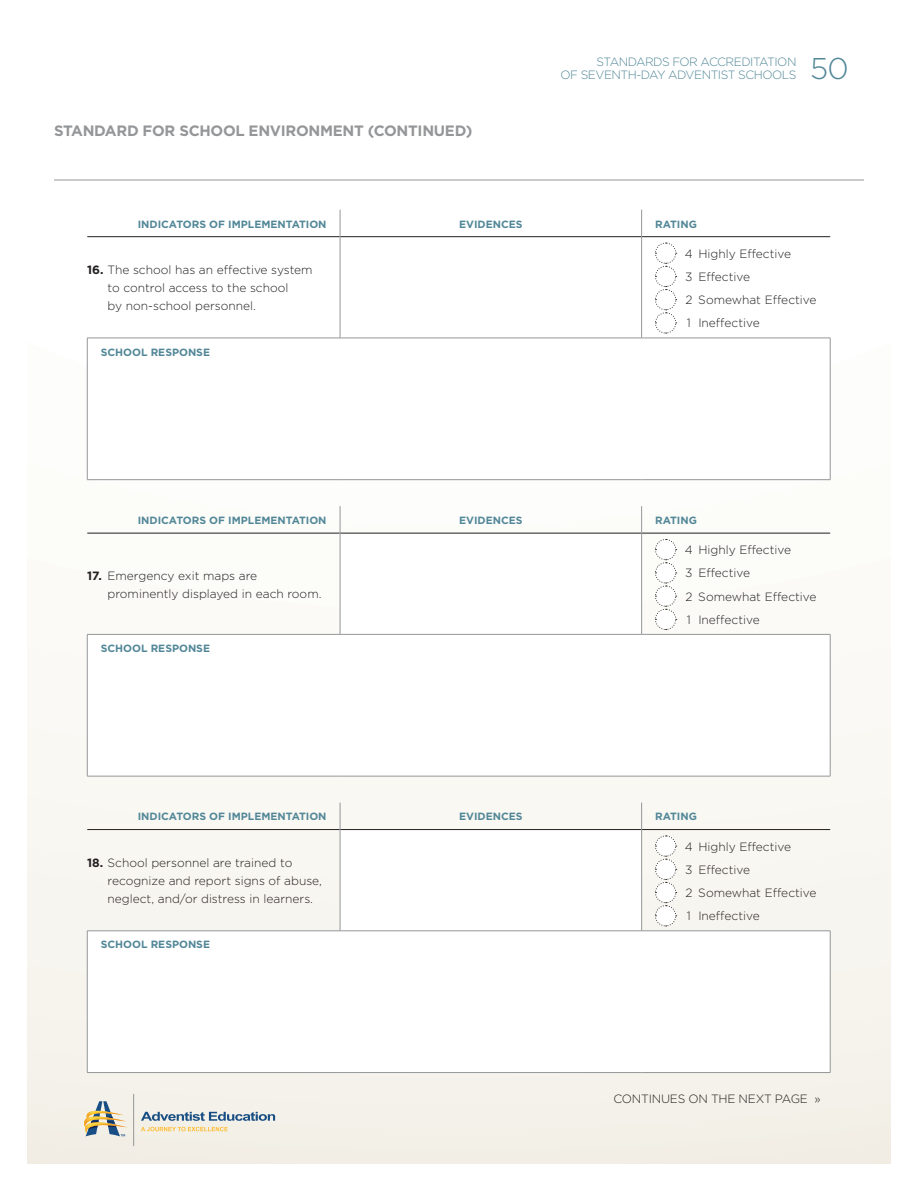
<style>
.page{position:relative;width:918px;height:1188px;background:#fff}
.page>*{position:absolute;margin:0;border:0;box-sizing:border-box;transform-origin:0 0}
.t1{font:300 30px "Gotham";color:#528798}
.t2{font:700 15px "Gotham";letter-spacing:-.02em;color:#949698}
.t3{font:300 12px/23.2px "Gotham";color:#231f20}
.t4{font:300 12px/13.5px "Gotham";letter-spacing:-.04em;color:#528798;text-align:right}
.t5{font:300 12px "Gotham";letter-spacing:-.02em;color:#231f20}
.t6{font:700 10.5px "Gotham";color:#528798}
.s1{font-weight:700}
</style>
<div class="page">
<div style="left:27px;top:29px;width:864px;height:1134px;background:linear-gradient(to bottom,#fff,#f4f2e9)"></div>
<hr style="left:133px;top:1094px;width:1px;height:52px;background:#949698">
<svg style="left:141px;top:1127px;width:87px;height:4px"></svg>
<svg style="left:141px;top:1112px;width:134px;height:9px"></svg>
<svg style="left:82px;top:1101px;width:46px;height:35px"></svg>
<img style="left:82px;top:1109px;width:46px;height:24px">
<hr style="left:54px;top:180px;width:810px;height:1px;background:#949698">
<svg style="left:87px;top:237px;width:743px;height:242px"></svg>
<hr style="left:87px;top:338px;width:253px;height:1px;background:#949698">
<hr style="left:87px;top:338px;width:1px;height:141px;background:#949698">
<hr style="left:340px;top:338px;width:302px;height:1px;background:#949698">
<hr style="left:642px;top:338px;width:188px;height:1px;background:#949698">
<hr style="left:87px;top:479px;width:253px;height:1px;background:#949698">
<hr style="left:340px;top:479px;width:302px;height:1px;background:#949698">
<hr style="left:642px;top:479px;width:188px;height:1px;background:#949698">
<hr style="left:87px;top:236px;width:253px;height:1px;background:#231f20">
<hr style="left:340px;top:236px;width:301px;height:1px;background:#231f20">
<hr style="left:642px;top:236px;width:188px;height:1px;background:#231f20">
<svg style="left:340px;top:210px;width:1px;height:27px"></svg>
<svg style="left:641px;top:210px;width:1px;height:27px"></svg>
<hr style="left:340px;top:237px;width:1px;height:101px;background:#949698">
<hr style="left:641px;top:237px;width:1px;height:101px;background:#949698">
<hr style="left:830px;top:338px;width:1px;height:141px;background:#949698">
<svg style="left:655px;top:242px;width:22px;height:92px"></svg>
<svg style="left:87px;top:534px;width:743px;height:242px"></svg>
<hr style="left:87px;top:634px;width:253px;height:1px;background:#949698">
<hr style="left:87px;top:635px;width:1px;height:141px;background:#949698">
<hr style="left:340px;top:634px;width:302px;height:1px;background:#949698">
<hr style="left:642px;top:634px;width:188px;height:1px;background:#949698">
<hr style="left:87px;top:776px;width:253px;height:1px;background:#949698">
<hr style="left:340px;top:776px;width:302px;height:1px;background:#949698">
<hr style="left:642px;top:776px;width:188px;height:1px;background:#949698">
<hr style="left:87px;top:533px;width:253px;height:1px;background:#231f20">
<hr style="left:340px;top:533px;width:301px;height:1px;background:#231f20">
<hr style="left:642px;top:533px;width:188px;height:1px;background:#231f20">
<svg style="left:340px;top:506px;width:1px;height:27px"></svg>
<svg style="left:641px;top:506px;width:1px;height:27px"></svg>
<hr style="left:340px;top:533px;width:1px;height:101px;background:#949698">
<hr style="left:641px;top:533px;width:1px;height:101px;background:#949698">
<hr style="left:830px;top:635px;width:1px;height:141px;background:#949698">
<svg style="left:655px;top:539px;width:22px;height:91px"></svg>
<svg style="left:87px;top:830px;width:743px;height:242px"></svg>
<hr style="left:87px;top:931px;width:253px;height:1px;background:#949698">
<hr style="left:87px;top:931px;width:1px;height:141px;background:#949698">
<hr style="left:340px;top:931px;width:302px;height:1px;background:#949698">
<hr style="left:642px;top:931px;width:188px;height:1px;background:#949698">
<hr style="left:87px;top:1072px;width:253px;height:1px;background:#949698">
<hr style="left:340px;top:1072px;width:302px;height:1px;background:#949698">
<hr style="left:642px;top:1072px;width:188px;height:1px;background:#949698">
<hr style="left:87px;top:829px;width:253px;height:1px;background:#231f20">
<hr style="left:340px;top:829px;width:301px;height:1px;background:#231f20">
<hr style="left:642px;top:829px;width:188px;height:1px;background:#231f20">
<svg style="left:340px;top:803px;width:1px;height:27px"></svg>
<svg style="left:641px;top:803px;width:1px;height:27px"></svg>
<hr style="left:340px;top:830px;width:1px;height:101px;background:#949698">
<hr style="left:641px;top:830px;width:1px;height:101px;background:#949698">
<hr style="left:830px;top:931px;width:1px;height:141px;background:#949698">
<svg style="left:655px;top:835px;width:22px;height:92px"></svg>
<p class="t2" style="left:54px;top:122px;width:420px">STANDARD FOR SCHOOL ENVIRONMENT (CONTINUED)</p>
<p class="t4" style="left:561px;top:55px;width:237px">STANDARDS FOR ACCREDITATION<br>OF SEVENTH-DAY ADVENTIST SCHOOLS</p>
<h1 class="t1" style="left:810px;top:52px;width:40px">50</h1>
<p class="t6" style="left:138px;top:218px;width:190px">INDICATORS OF IMPLEMENTATION</p>
<p class="t6" style="left:459px;top:218px;width:65px">EVIDENCES</p>
<p class="t6" style="left:655px;top:218px;width:43px">RATING</p>
<p class="t3" style="left:108px;top:261px;width:207px;line-height:18px;text-indent:-20px"><span class="s1">16.</span> The school has an effective system to control access to the school<br>by non-school personnel.</p>
<p class="t3" style="left:685px;top:242px;width:133px">4 Highly Effective<br>3 Effective<br>2 Somewhat Effective<br>1 Ineffective</p>
<p class="t6" style="left:101px;top:346px;width:111px">SCHOOL RESPONSE</p>
<p class="t6" style="left:138px;top:514px;width:190px">INDICATORS OF IMPLEMENTATION</p>
<p class="t6" style="left:459px;top:514px;width:65px">EVIDENCES</p>
<p class="t6" style="left:655px;top:514px;width:43px">RATING</p>
<p class="t3" style="left:108px;top:566px;width:215px;line-height:18px;text-indent:-20px"><span class="s1">17.</span> Emergency exit maps are prominently displayed in each room.</p>
<p class="t6" style="left:101px;top:642px;width:111px">SCHOOL RESPONSE</p>
<p class="t3" style="left:685px;top:538px;width:133px">4 Highly Effective<br>3 Effective<br>2 Somewhat Effective<br>1 Ineffective</p>
<p class="t6" style="left:138px;top:811px;width:190px">INDICATORS OF IMPLEMENTATION</p>
<p class="t6" style="left:459px;top:811px;width:65px">EVIDENCES</p>
<p class="t6" style="left:655px;top:811px;width:43px">RATING</p>
<p class="t3" style="left:108px;top:854px;width:216px;line-height:18px;text-indent:-20px"><span class="s1">18.</span> School personnel are trained to recognize and report signs of abuse, neglect, and/or distress in learners.</p>
<p class="t3" style="left:685px;top:835px;width:133px">4 Highly Effective<br>3 Effective<br>2 Somewhat Effective<br>1 Ineffective</p>
<p class="t6" style="left:101px;top:939px;width:111px">SCHOOL RESPONSE</p>
<p class="t5" style="left:614px;top:1093px;width:208px">CONTINUES ON THE NEXT PAGE »</p>
</div>
